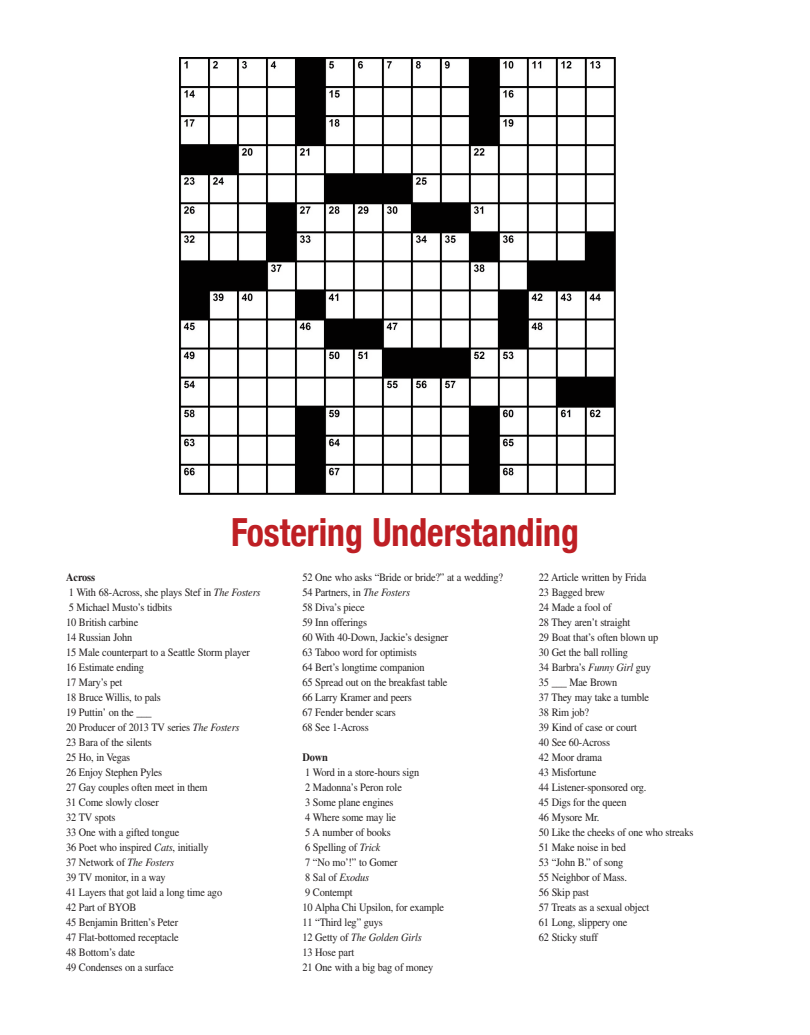
<style>
.page{position:relative;width:810px;height:1035px;background:#fff}
.page>*{position:absolute;margin:0;border:0;box-sizing:border-box;transform-origin:0 0}
.t1{font:700 condensed 38.75px "Helvetica Neue";color:#be1f24;scale:.92 1}
.t2{font:11.25px/15px "Times LT Std";letter-spacing:-.015em;color:#231f20;scale:.92 1}
.t3{font:700 11.25px "Times LT Std";color:#231f20;scale:.92 1}
.s1{font-weight:700}
.s2{font-style:italic}
</style>
<div class="page">
<img style="left:180px;top:58px;width:436px;height:436px">
<h1 class="t1" style="left:231px;top:509px;width:380px">Fostering Understanding</h1>
<p class="t2" style="left:66px;top:571px;width:213px"><span class="s1">Across<br></span>1 With 68-Across, she plays Stef in <span class="s2">The Fosters<br></span>5 Michael Musto’s tidbits<br>10 British carbine<br>14 Russian John<br>15 Male counterpart to a Seattle Storm player<br>16 Estimate ending<br>17 Mary’s pet<br>18 Bruce Willis, to pals<br>19 Puttin’ on the ___<br>20 Producer of 2013 TV series <span class="s2">The Fosters<br></span>23 Bara of the silents<br>25 Ho, in Vegas<br>26 Enjoy Stephen Pyles<br>27 Gay couples often meet in them<br>31 Come slowly closer<br>32 TV spots<br>33 One with a gifted tongue<br>36 Poet who inspired <span class="s2">Cats</span>, initially<br>37 Network of <span class="s2">The Fosters<br></span>39 TV monitor, in a way<br>41 Layers that got laid a long time ago<br>42 Part of BYOB<br>45 Benjamin Britten’s Peter<br>47 Flat-bottomed receptacle<br>48 Bottom’s date<br>49 Condenses on a surface</p>
<p class="t2" style="left:303px;top:571px;width:220px">52 One who asks “Bride or bride?” at a wedding?<br>54 Partners, in <span class="s2">The Fosters<br></span>58 Diva’s piece<br>59 Inn offerings<br>60 With 40-Down, Jackie’s designer<br>63 Taboo word for optimists<br>64 Bert’s longtime companion<br>65 Spread out on the breakfast table<br>66 Larry Kramer and peers<br>67 Fender bender scars<br>68 See 1-Across</p>
<p class="t3" style="left:303px;top:754px;width:29px">Down</p>
<p class="t2" style="left:303px;top:766px;width:155px">1 Word in a store-hours sign<br>2 Madonna’s Peron role<br>3 Some plane engines<br>4 Where some may lie<br>5 A number of books<br>6 Spelling of <span class="s2">Trick<br></span>7 “No mo’!” to Gomer<br>8 Sal of <span class="s2">Exodus<br></span>9 Contempt<br>10 Alpha Chi Upsilon, for example<br>11 “Third leg” guys<br>12 Getty of <span class="s2">The Golden Girls<br></span>13 Hose part<br>21 One with a big bag of money</p>
<p class="t2" style="left:539px;top:571px;width:169px">22 Article written by Frida<br>23 Bagged brew<br>24 Made a fool of<br>28 They aren’t straight<br>29 Boat that’s often blown up<br>30 Get the ball rolling<br>34 Barbra’s <span class="s2">Funny Girl</span> guy<br>35 ___ Mae Brown<br>37 They may take a tumble<br>38 Rim job?<br>39 Kind of case or court<br>40 See 60-Across<br>42 Moor drama<br>43 Misfortune<br>44 Listener-sponsored org.<br>45 Digs for the queen<br>46 Mysore Mr.<br>50 Like the cheeks of one who streaks<br>51 Make noise in bed<br>53 “John B.” of song<br>55 Neighbor of Mass.<br>56 Skip past<br>57 Treats as a sexual object<br>61 Long, slippery one<br>62 Sticky stuff</p>
</div>
